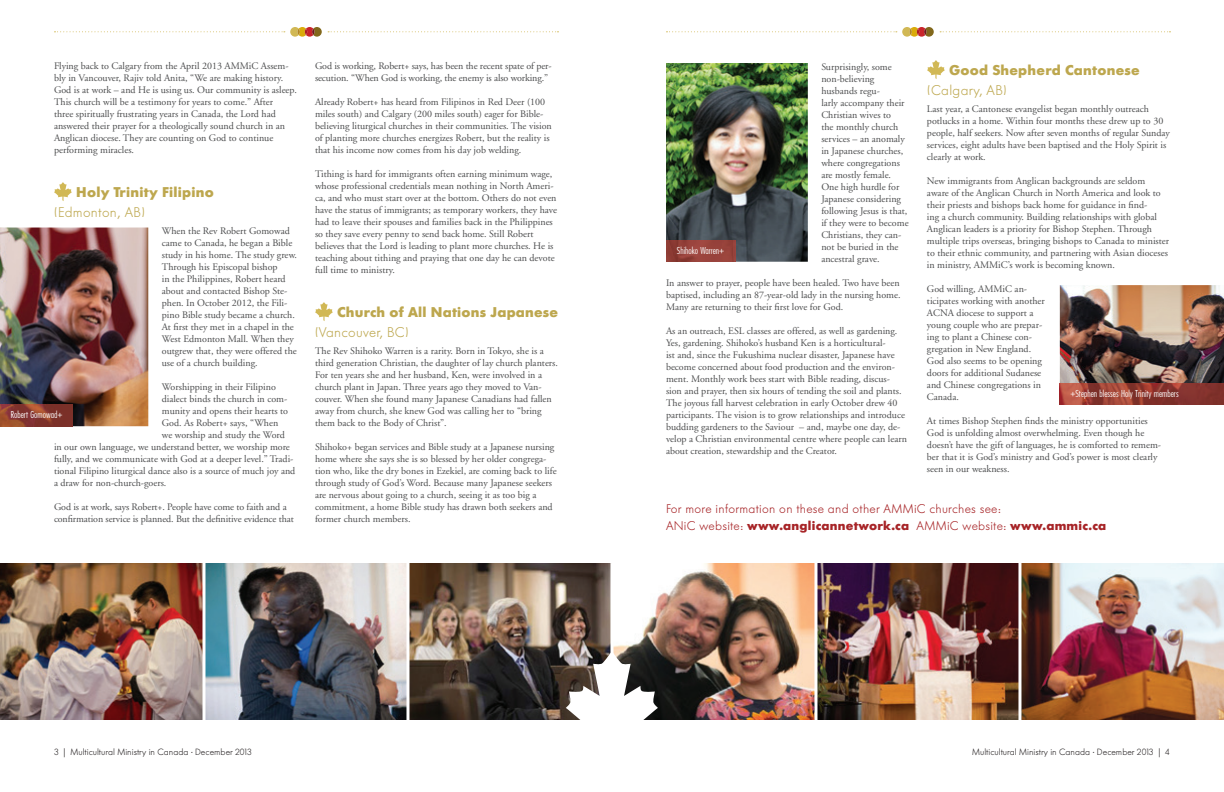
<style>
.page{position:relative;width:1224px;height:792px;background:#fff}
.page>*{position:absolute;margin:0;border:0;box-sizing:border-box;transform-origin:0 0}
.t1{font:700 14px "Futura BQ";letter-spacing:.02em;color:#bda74e}
.t2{font:300 14px "Futura BQ";letter-spacing:.02em;color:#bda74e}
.t3{font:300 12.5px/17px "Futura BQ";letter-spacing:.02em;color:#a72427}
.t4{font:10px/12px "Adobe Garamond";color:#4b4c4d}
.t5{font:300 10px "Futura Condensed BQ";color:#fff}
.t6{font:300 9px "Futura BQ";color:#231f20}
.s1{font-weight:700}
</style>
<div class="page">
<svg style="left:54px;top:182px;width:18px;height:19px"></svg>
<svg style="left:315px;top:302px;width:18px;height:19px"></svg>
<svg style="left:927px;top:60px;width:18px;height:19px"></svg>
<img style="left:0;top:563px;width:1224px;height:157px">
<svg style="left:566px;top:651px;width:92px;height:69px"></svg>
<hr style="left:202px;top:552px;width:3px;height:177px;background:#fff">
<hr style="left:406px;top:552px;width:3px;height:177px;background:#fff">
<hr style="left:610px;top:563px;width:3px;height:177px;background:#fff">
<hr style="left:814px;top:552px;width:3px;height:177px;background:#fff">
<hr style="left:1018px;top:552px;width:3px;height:177px;background:#fff">
<img style="left:0;top:228px;width:148px;height:198px">
<img style="left:0;top:405px;width:73px;height:21px">
<img style="left:666px;top:63px;width:142px;height:199px">
<img style="left:666px;top:240px;width:70px;height:22px">
<img style="left:1060px;top:285px;width:164px;height:98px">
<img style="left:1060px;top:383px;width:164px;height:22px">
<svg style="left:54px;top:27px;width:268px;height:10px"></svg>
<svg style="left:328px;top:31px;width:231px;height:1px"></svg>
<svg style="left:666px;top:27px;width:268px;height:10px"></svg>
<svg style="left:940px;top:31px;width:230px;height:1px"></svg>
<p class="t4" style="left:54px;top:60px;width:245px">Flying back to Calgary from the April 2013 AMMiC Assem&shy;bly in Vancouver, Rajiv told Anita, “We are making history.<br>God is at work – and He is using us. Our community is asleep.<br>This church will be a testimony for years to come.” After<br>three spiritually frustrating years in Canada, the Lord had answered their prayer for a theologically sound church in an Anglican diocese. They are counting on God to continue performing miracles.</p>
<h1 class="t1" style="left:76px;top:184px;width:139px">Holy Trinity Filipino</h1>
<h1 class="t2" style="left:54px;top:204px;width:92px">(Edmonton, AB)</h1>
<p class="t4" style="left:162px;top:225px;width:137px">When the Rev Robert Gomowad came to Canada, he began a Bible study in his home. The study grew.<br>Through his Episcopal bishop<br>in the Philippines, Robert heard about and contacted Bishop Ste&shy;phen. In October 2012, the Fili&shy;pino Bible study became a church.<br>At first they met in a chapel in the<br>West Edmonton Mall. When they outgrew that, they were offered the use of a church building.</p>
<p class="t4" style="left:162px;top:381px;width:116px">Worshipping in their Filipino</p>
<p class="t4" style="left:162px;top:393px;width:127px">dialect binds the church in com-</p>
<p class="t4" style="left:162px;top:405px;width:128px">munity and opens their hearts to</p>
<p class="t4" style="left:162px;top:417px;width:118px">God. As Robert+ says, “When</p>
<p class="t4" style="left:162px;top:429px;width:125px">we worship and study the Word</p>
<p class="t4" style="left:54px;top:441px;width:237px">in our own language, we understand better, we worship more</p>
<p class="t4" style="left:54px;top:453px;width:241px">fully, and we communicate with God at a deeper level.” Tradi-</p>
<p class="t4" style="left:54px;top:465px;width:243px">tional Filipino liturgical dance also is a source of much joy and</p>
<p class="t4" style="left:54px;top:477px;width:114px">a draw for non-church-goers.</p>
<p class="t4" style="left:54px;top:501px;width:241px">God is at work, says Robert+. People have come to faith and a confirmation service is planned. But the definitive evidence that</p>
<p class="t5" style="left:11px;top:409px;width:53px">Robert Gomowad+</p>
<p class="t4" style="left:315px;top:60px;width:238px">God is working, Robert+ says, has been the recent spate of per&shy;secution. “When God is working, the enemy is also working.”</p>
<p class="t4" style="left:315px;top:96px;width:238px">Already Robert+ has heard from Filipinos in Red Deer (100 miles south) and Calgary (200 miles south) eager for Bible&shy;believing liturgical churches in their communities. The vision of planting more churches energizes Robert, but the reality is that his income now comes from his day job welding.</p>
<p class="t4" style="left:315px;top:168px;width:244px">Tithing is hard for immigrants often earning minimum wage, whose professional credentials mean nothing in North Ameri&shy;ca, and who must start over at the bottom. Others do not even have the status of immigrants; as temporary workers, they have had to leave their spouses and families back in the Philippines so they save every penny to send back home. Still Robert believes that the Lord is leading to plant more churches. He is teaching about tithing and praying that one day he can devote full time to ministry.</p>
<h1 class="t1" style="left:337px;top:304px;width:222px">Church of All Nations Japanese</h1>
<h1 class="t2" style="left:315px;top:324px;width:95px">(Vancouver, BC)</h1>
<p class="t4" style="left:315px;top:345px;width:245px">The Rev Shihoko Warren is a rarity. Born in Tokyo, she is a third generation Christian, the daughter of lay church planters.<br>For ten years she and her husband, Ken, were involved in a church plant in Japan. Three years ago they moved to Van&shy;couver. When she found many Japanese Canadians had fallen away from church, she knew God was calling her to “bring them back to the Body of Christ”.</p>
<p class="t4" style="left:315px;top:441px;width:243px">Shihoko+ began services and Bible study at a Japanese nursing home where she says she is so blessed by her older congrega&shy;tion who, like the dry bones in Ezekiel, are coming back to life through study of God’s Word. Because many Japanese seekers are nervous about going to a church, seeing it as too big a commitment, a home Bible study has drawn both seekers and former church members.</p>
<p class="t4" style="left:821px;top:61px;width:89px">Surprisingly, some non-believing husbands regu-<br>larly accompany their<br>Christian wives to<br>the monthly church services – an anomaly in Japanese churches, where congregations are mostly female.<br>One high hurdle for<br>Japanese considering following Jesus is that, if they were to become<br>Christians, they can&shy;not be buried in the ancestral grave.</p>
<p class="t4" style="left:666px;top:277px;width:236px;text-align:justify">In answer to prayer, people have been healed. Two have been baptised, including an 87-year-old lady in the nursing home.<br>Many are returning to their first love for God.</p>
<p class="t4" style="left:666px;top:325px;width:243px">As an outreach, ESL classes are offered, as well as gardening.<br>Yes, gardening. Shihoko’s husband Ken is a horticultural-<br>ist and, since the Fukushima nuclear disaster, Japanese have become concerned about food production and the environ&shy;ment. Monthly work bees start with Bible reading, discus&shy;sion and prayer, then six hours of tending the soil and plants.<br>The joyous fall harvest celebration in early October drew 40 participants. The vision is to grow relationships and introduce budding gardeners to the Saviour – and, maybe one day, de&shy;velop a Christian environmental centre where people can learn about creation, stewardship and the Creator.</p>
<h1 class="t1" style="left:949px;top:62px;width:192px">Good Shepherd Cantonese</h1>
<h1 class="t2" style="left:927px;top:82px;width:81px">(Calgary, AB)</h1>
<p class="t4" style="left:927px;top:103px;width:244px">Last year, a Cantonese evangelist began monthly outreach potlucks in a home. Within four months these drew up to 30 people, half seekers. Now after seven months of regular Sunday services, eight adults have been baptised and the Holy Spirit is clearly at work.</p>
<p class="t4" style="left:927px;top:175px;width:244px">New immigrants from Anglican backgrounds are seldom aware of the Anglican Church in North America and look to their priests and bishops back home for guidance in find-<br>ing a church community. Building relationships with global Anglican leaders is a priority for Bishop Stephen. Through multiple trips overseas, bringing bishops to Canada to minister to their ethnic community, and partnering with Asian dioceses in ministry, AMMiC’s work is becoming known.</p>
<p class="t4" style="left:927px;top:283px;width:119px">God willing, AMMiC an&shy;ticipates working with another<br>ACNA diocese to support a young couple who are prepar&shy;ing to plant a Chinese con&shy;gregation in New England.<br>God also seems to be opening doors for additional Sudanese and Chinese congregations in<br>Canada.</p>
<p class="t4" style="left:927px;top:415px;width:236px">At times Bishop Stephen finds the ministry opportunities God is unfolding almost overwhelming. Even though he doesn’t have the gift of languages, he is comforted to remem&shy;ber that it is God’s ministry and God’s power is most clearly seen in our weakness.</p>
<p class="t3" style="left:666px;top:501px;width:442px">For more information on these and other AMMiC churches see:<br>ANiC website: <span class="s1">www.anglicannetwork.ca</span> AMMiC website: <span class="s1">www.ammic.ca</span></p>
<p class="t5" style="left:677px;top:245px;width:49px">Shihoko Warren+</p>
<p class="t5" style="left:1071px;top:388px;width:110px">+Stephen blesses Holy Trinity members</p>
<p class="t6" style="left:54px;top:747px;width:199px">3 | Multicultural Ministry in Canada · December 2013</p>
<p class="t6" style="left:972px;top:747px;width:199px">Multicultural Ministry in Canada · December 2013 | 4</p>
</div>
